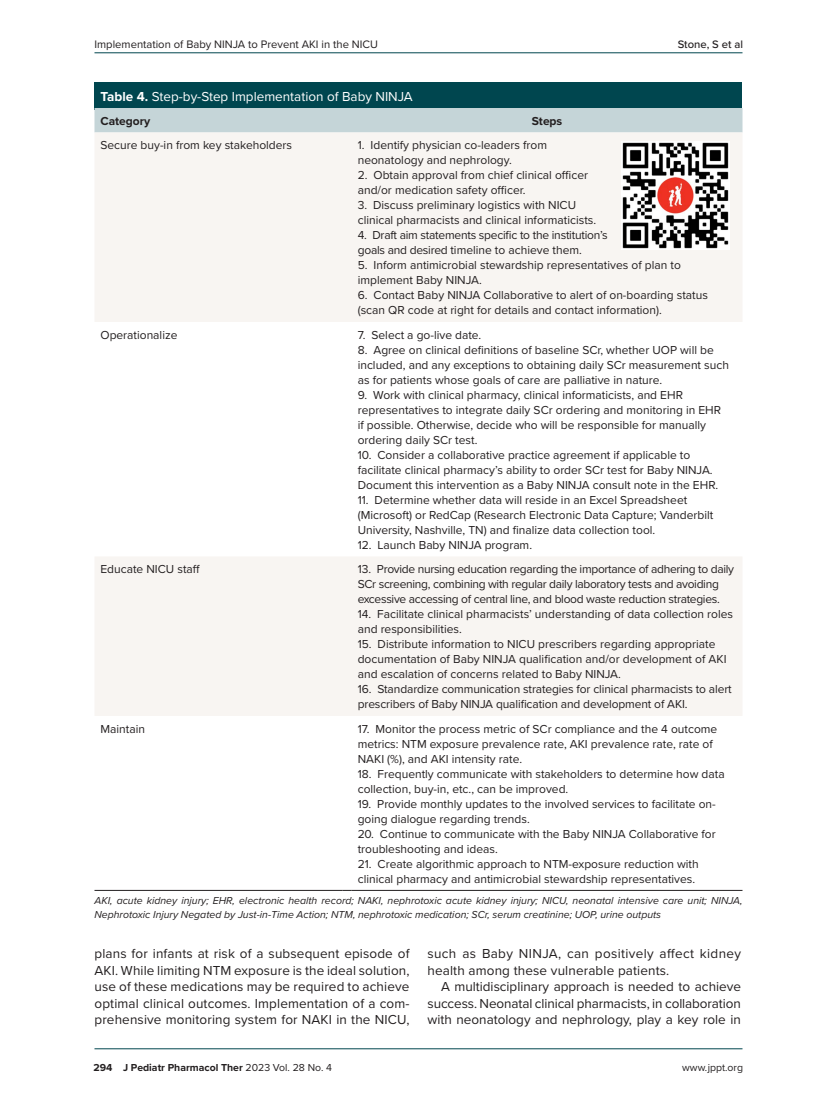
<style>
.page{position:relative;width:837px;height:1107px;background:#fff}
.page>*{position:absolute;margin:0;border:0;box-sizing:border-box;transform-origin:0 0}
.t1{font:13.5px/16.5px "Proxima Nova";letter-spacing:.01em;color:#231f20;text-align:justify}
.t2{font:13.5px "Proxima Nova";color:#fff}
.t3{font:12px/15px "Proxima Nova";color:#231f20}
.t4{font:12px/15px "Proxima Nova";letter-spacing:-.025em;color:#231f20}
.t5{font:12px/15px "Proxima Nova";letter-spacing:-.02em;color:#231f20}
.t6{font:700 12px "Proxima Nova";color:#231f20}
.t7{font:11.25px "Proxima Nova";color:#231f20}
.t8{font:500 11.25px "Proxima Nova";color:#231f20}
.t9{font:italic 10.5px/13.5px "Proxima Nova";color:#231f20}
.t10{font:700 10.5px "Proxima Nova";color:#231f20}
.t11{font:10.5px "Proxima Nova";color:#231f20}
.s1{font-weight:700}
.s2{font-weight:400}
</style>
<div class="page">
<hr style="left:94px;top:52px;width:648px;height:1px;background:#00464f">
<hr style="left:94px;top:1048px;width:648px;height:1px;background:#00464f">
<div style="left:94px;top:82px;width:648px;height:28px;background:#00464f"></div>
<div style="left:94px;top:108px;width:648px;height:24px;background:#c5d5d8"></div>
<svg style="left:94px;top:132px;width:648px;height:584px;fill:#f8f5f2"></svg>
<hr style="left:94px;top:890px;width:249px;height:1px;background:#231f20">
<hr style="left:352px;top:890px;width:390px;height:1px;background:#231f20">
<img style="left:621px;top:141px;width:108px;height:108px">
<p class="t7" style="left:94px;top:35px;width:285px">Implementation of Baby NINJA to Prevent AKI in the NICU</p>
<p class="t8" style="left:678px;top:35px;width:67px">Stone, S et al</p>
<p class="t2" style="left:100px;top:86px;width:314px"><span class="s1">Table 4.</span> Step-by-Step Implementation of Baby NINJA</p>
<p class="t6" style="left:100px;top:112px;width:51px">Category</p>
<p class="t6" style="left:532px;top:112px;width:32px">Steps</p>
<p class="t3" style="left:100px;top:137px;width:193px">Secure buy-in from key stakeholders</p>
<p class="t3" style="left:358px;top:137px;width:191px">1. Identify physician co-leaders from neonatology and nephrology.</p>
<p class="t3" style="left:358px;top:167px;width:232px">2. Obtain approval from chief clinical officer and/or medication safety officer.</p>
<p class="t3" style="left:358px;top:197px;width:240px">3. Discuss preliminary logistics with NICU clinical pharmacists and clinical informaticists.</p>
<p class="t5" style="left:358px;top:227px;width:252px">4. Draft aim statements specific to the institution’s goals and desired timeline to achieve them.</p>
<p class="t3" style="left:358px;top:257px;width:325px">5. Inform antimicrobial stewardship representatives of plan to implement Baby NINJA.</p>
<p class="t3" style="left:358px;top:287px;width:352px">6. Contact Baby NINJA Collaborative to alert of on-boarding status (scan QR code at right for details and contact information).</p>
<p class="t3" style="left:101px;top:327px;width:78px">Operationalize</p>
<p class="t3" style="left:358px;top:327px;width:125px">7. Select a go-live date.</p>
<p class="t3" style="left:358px;top:342px;width:373px">8. Agree on clinical definitions of baseline SCr, whether UOP will be included, and any exceptions to obtaining daily SCr measurement such as for patients whose goals of care are palliative in nature.</p>
<p class="t3" style="left:358px;top:387px;width:365px">9. Work with clinical pharmacy, clinical informaticists, and EHR representatives to integrate daily SCr ordering and monitoring in EHR if possible. Otherwise, decide who will be responsible for manually ordering daily SCr test.</p>
<p class="t3" style="left:358px;top:447px;width:362px">10. Consider a collaborative practice agreement if applicable to facilitate clinical pharmacy’s ability to order SCr test for Baby NINJA.<br>Document this intervention as a Baby NINJA consult note in the EHR.</p>
<p class="t3" style="left:358px;top:492px;width:357px">11. Determine whether data will reside in an Excel Spreadsheet (Microsoft) or RedCap (Research Electronic Data Capture; Vanderbilt<br>University, Nashville, TN) and finalize data collection tool.</p>
<p class="t3" style="left:358px;top:537px;width:176px">12. Launch Baby NINJA program.</p>
<p class="t3" style="left:101px;top:561px;width:101px">Educate NICU staff</p>
<p class="t4" style="left:358px;top:561px;width:378px">13. Provide nursing education regarding the importance of adhering to daily<br>SCr screening, combining with regular daily laboratory tests and avoiding excessive accessing of central line, and blood waste reduction strategies.</p>
<p class="t3" style="left:358px;top:606px;width:377px">14. Facilitate clinical pharmacists’ understanding of data collection roles and responsibilities.</p>
<p class="t3" style="left:358px;top:636px;width:370px">15. Distribute information to NICU prescribers regarding appropriate documentation of Baby NINJA qualification and/or development of AKI and escalation of concerns related to Baby NINJA.</p>
<p class="t3" style="left:358px;top:681px;width:376px">16. Standardize communication strategies for clinical pharmacists to alert prescribers of Baby NINJA qualification and development of AKI.</p>
<p class="t3" style="left:101px;top:721px;width:46px">Maintain</p>
<p class="t3" style="left:358px;top:721px;width:361px">17. Monitor the process metric of SCr compliance and the 4 outcome metrics: NTM exposure prevalence rate, AKI prevalence rate, rate of<br>NAKI (%), and AKI intensity rate.</p>
<p class="t3" style="left:358px;top:766px;width:368px">18. Frequently communicate with stakeholders to determine how data collection, buy-in, etc., can be improved.</p>
<p class="t3" style="left:358px;top:796px;width:360px">19. Provide monthly updates to the involved services to facilitate on&shy;going dialogue regarding trends.</p>
<p class="t3" style="left:358px;top:826px;width:360px">20. Continue to communicate with the Baby NINJA Collaborative for troubleshooting and ideas.</p>
<p class="t3" style="left:358px;top:856px;width:343px">21. Create algorithmic approach to NTM-exposure reduction with clinical pharmacy and antimicrobial stewardship representatives.</p>
<p class="t9" style="left:94px;top:894px;width:650px">AKI, acute kidney injury; EHR, electronic health record; NAKI, nephrotoxic acute kidney injury; NICU, neonatal intensive care unit; NINJA,<br>Nephrotoxic Injury Negated by Just-in-Time Action; NTM, nephrotoxic medication; SCr, serum creatinine; UOP, urine outputs</p>
<p class="t1" style="left:94px;top:945px;width:317px">plans for infants at risk of a subsequent episode of AKI. While limiting NTM exposure is the ideal solution, use of these medications may be required to achieve optimal clinical outcomes. Implementation of a com&shy;prehensive monitoring system for NAKI in the NICU,</p>
<p class="t1" style="left:428px;top:945px;width:315px">such as Baby NINJA, can positively affect kidney health among these vulnerable patients.</p>
<p class="t1" style="left:428px;top:978px;width:315px;text-indent:14px">A multidisciplinary approach is needed to achieve success. Neonatal clinical pharmacists, in collaboration with neonatology and nephrology, play a key role in</p>
<p class="t10" style="left:94px;top:1060px;width:240px">294 J Pediatr Pharmacol Ther <span class="s2">2023 Vol. 28 No. 4</span></p>
<p class="t11" style="left:682px;top:1060px;width:62px">www.jppt.org</p>
</div>
